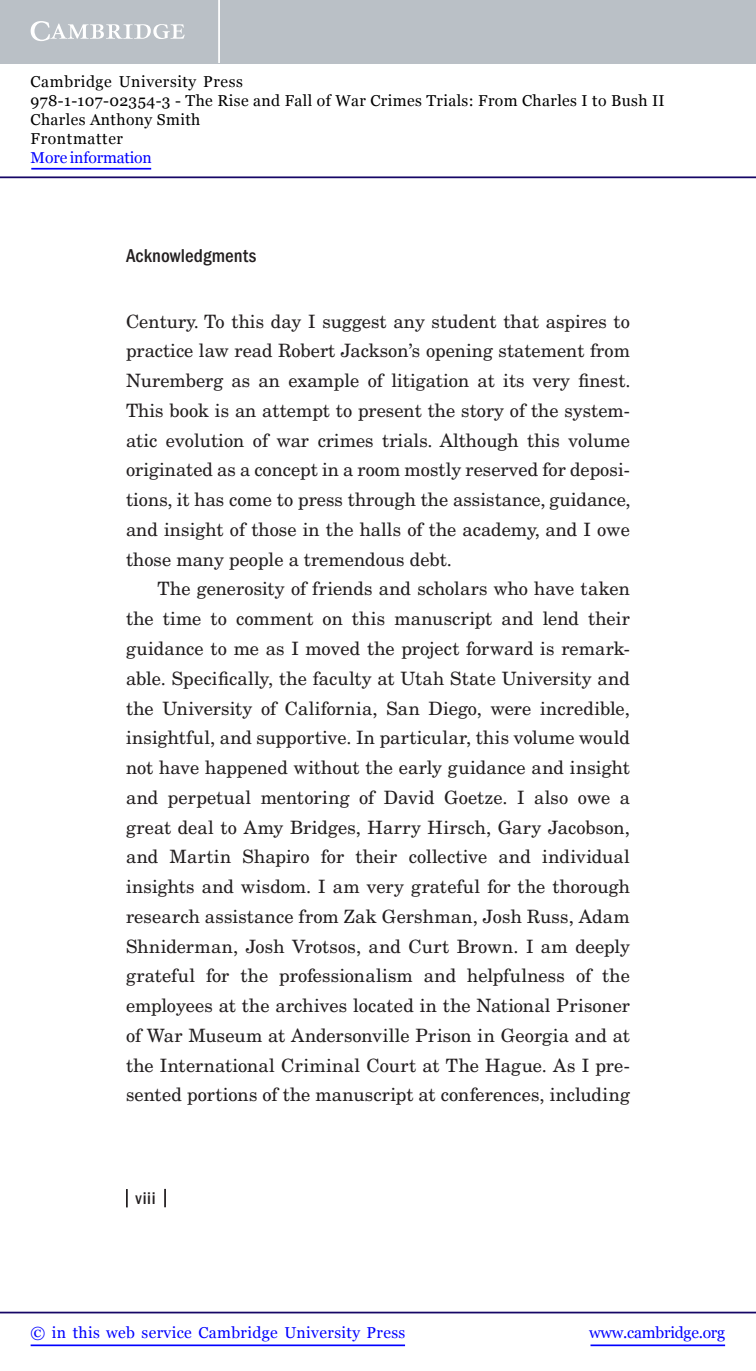
<style>
.page{position:relative;width:756px;height:1371px;background:#fff}
.page>*{position:absolute;margin:0;border:0;box-sizing:border-box;transform-origin:0 0}
.t1{font:500 condensed 19.25px "ITC Franklin Gothic Std";letter-spacing:.005em;color:#231f20}
.t2{font:18.38px "New Century Schlbk LT Std";color:#231f20}
.t3{font:500 condensed 17.5px "ITC Franklin Gothic Std";color:#231f20}
.t4{font:15.75px/18.9px "Georgia";letter-spacing:.025em;color:#000}
.t5{font:15.75px "Georgia";letter-spacing:.025em;color:#00f}
.t6{font:15.75px "Georgia";letter-spacing:-.015em;color:#00f}
.t7{font:15.75px "Georgia";letter-spacing:-.01em;color:#00f}
</style>
<div class="page">
<svg style="left:164px;top:1188px;width:2px;height:19px"></svg>
<svg style="left:126px;top:1189px;width:2px;height:18px"></svg>
<hr style="left:591px;top:1344px;width:134px;height:1px;background:#00f">
<hr style="left:0;top:1311px;width:756px;height:2px;background:#150666">
<hr style="left:31px;top:1344px;width:374px;height:1px;background:#00f">
<div style="left:0;top:0;width:756px;height:63px;background:#bac0c6"></div>
<svg style="left:31px;top:21px;width:154px;height:20px"></svg>
<hr style="left:218px;top:0;width:2px;height:63px;background:#fff">
<hr style="left:0;top:176px;width:756px;height:2px;background:#150666">
<hr style="left:31px;top:168px;width:120px;height:1px;background:#00f">
<p class="t4" style="left:31px;top:72px;width:636px">Cambridge University Press<br>978-1-107-02354-3 - The Rise and Fall of War Crimes Trials: From Charles I to Bush II Charles Anthony Smith<br>Frontmatter</p>
<p class="t7" style="left:31px;top:148px;width:123px">More information</p>
<p class="t1" style="left:126px;top:245px;width:132px">Acknowledgments</p>
<p class="t2" style="left:126px;top:310px;width:505px">Century. To this day I suggest any student that aspires to</p>
<p class="t2" style="left:126px;top:339px;width:506px">practice law read Robert Jackson’s opening statement from</p>
<p class="t2" style="left:126px;top:369px;width:506px">Nuremberg as an example of litigation at its very finest.</p>
<p class="t2" style="left:126px;top:399px;width:506px">This book is an attempt to present the story of the system-</p>
<p class="t2" style="left:126px;top:429px;width:506px">atic evolution of war crimes trials. Although this volume</p>
<p class="t2" style="left:126px;top:458px;width:505px">originated as a concept in a room mostly reserved for deposi-</p>
<p class="t2" style="left:126px;top:488px;width:506px">tions, it has come to press through the assistance, guidance,</p>
<p class="t2" style="left:126px;top:518px;width:505px">and insight of those in the halls of the academy, and I owe</p>
<p class="t2" style="left:126px;top:548px;width:328px">those many people a tremendous debt.</p>
<p class="t2" style="left:157px;top:577px;width:474px">The generosity of friends and scholars who have taken</p>
<p class="t2" style="left:126px;top:607px;width:505px">the time to comment on this manuscript and lend their</p>
<p class="t2" style="left:126px;top:637px;width:506px">guidance to me as I moved the project forward is remark-</p>
<p class="t2" style="left:126px;top:667px;width:505px">able. Specifically, the faculty at Utah State University and</p>
<p class="t2" style="left:126px;top:696px;width:505px">the University of California, San Diego, were incredible,</p>
<p class="t2" style="left:126px;top:726px;width:505px">insightful, and supportive. In particular, this volume would</p>
<p class="t2" style="left:126px;top:756px;width:505px">not have happened without the early guidance and insight</p>
<p class="t2" style="left:126px;top:786px;width:505px">and perpetual mentoring of David Goetze. I also owe a</p>
<p class="t2" style="left:126px;top:815px;width:505px">great deal to Amy Bridges, Harry Hirsch, Gary Jacobson,</p>
<p class="t2" style="left:126px;top:845px;width:505px">and Martin Shapiro for their collective and individual</p>
<p class="t2" style="left:126px;top:875px;width:505px">insights and wisdom. I am very grateful for the thorough</p>
<p class="t2" style="left:126px;top:905px;width:505px">research assistance from Zak Gershman, Josh Russ, Adam</p>
<p class="t2" style="left:126px;top:934px;width:505px">Shniderman, Josh Vrotsos, and Curt Brown. I am deeply</p>
<p class="t2" style="left:126px;top:964px;width:505px">grateful for the professionalism and helpfulness of the</p>
<p class="t2" style="left:126px;top:994px;width:505px">employees at the archives located in the National Prisoner</p>
<p class="t2" style="left:126px;top:1024px;width:505px">of War Museum at Andersonville Prison in Georgia and at</p>
<p class="t2" style="left:126px;top:1053px;width:506px">the International Criminal Court at The Hague. As I pre-</p>
<p class="t2" style="left:126px;top:1083px;width:506px">sented portions of the manuscript at conferences, including</p>
<p class="t3" style="left:135px;top:1188px;width:22px">viii</p>
<p class="t5" style="left:31px;top:1323px;width:376px">© in this web service Cambridge University Press</p>
<p class="t6" style="left:589px;top:1323px;width:137px">www.cambridge.org</p>
</div>
